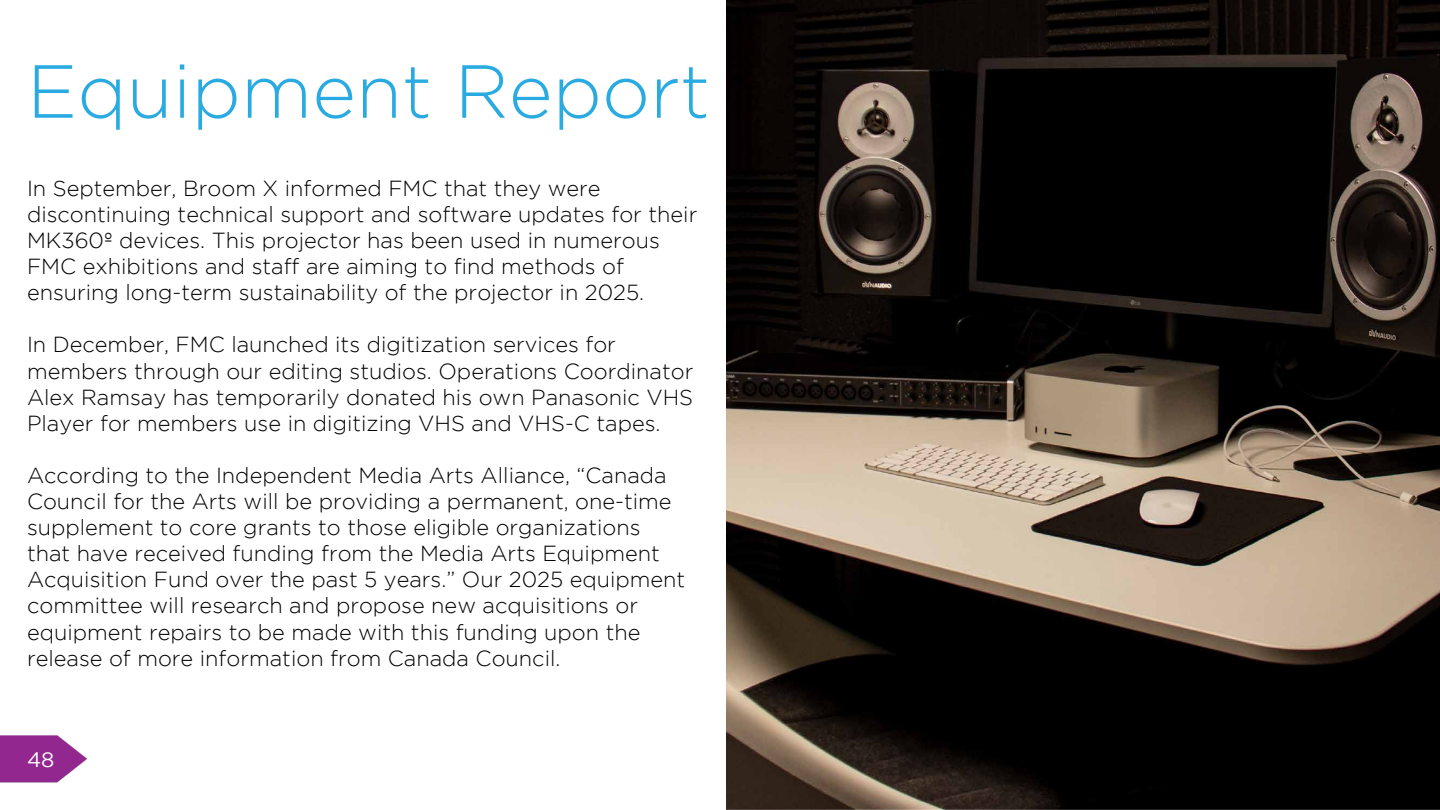
<style>
.page{position:relative;width:1440px;height:810px;background:#fff}
.page>*{position:absolute;margin:0;border:0;box-sizing:border-box;transform-origin:0 0}
.t1{font:300 75px "Gotham";color:#29abe1}
.t2{font:300 21.75px/26.1px "Gotham";color:#000}
.t3{font:21px "Gotham";color:#fff}
</style>
<div class="page">
<img style="left:0;top:735px;width:87px;height:48px">
<img style="left:726px;top:0;width:714px;height:810px">
<h1 class="t1" style="left:27px;top:50px;width:685px">Equipment Report</h1>
<p class="t2" style="left:27px;top:175px;width:672px">In September, Broom X informed FMC that they were discontinuing technical support and software updates for their MK360º devices. This projector has been used in numerous FMC exhibitions and staff are aiming to find methods of ensuring long-term sustainability of the projector in 2025.</p>
<p class="t2" style="left:27px;top:331px;width:668px">In December, FMC launched its digitization services for members through our editing studios. Operations Coordinator Alex Ramsay has temporarily donated his own Panasonic VHS Player for members use in digitizing VHS and VHS-C tapes.</p>
<p class="t2" style="left:27px;top:462px;width:660px">According to the Independent Media Arts Alliance, “Canada Council for the Arts will be providing a permanent, one-time supplement to core grants to those eligible organizations that have received funding from the Media Arts Equipment Acquisition Fund over the past 5 years.” Our 2025 equipment committee will research and propose new acquisitions or equipment repairs to be made with this funding upon the release of more information from Canada Council.</p>
<p class="t3" style="left:27px;top:748px;width:29px">48</p>
</div>
